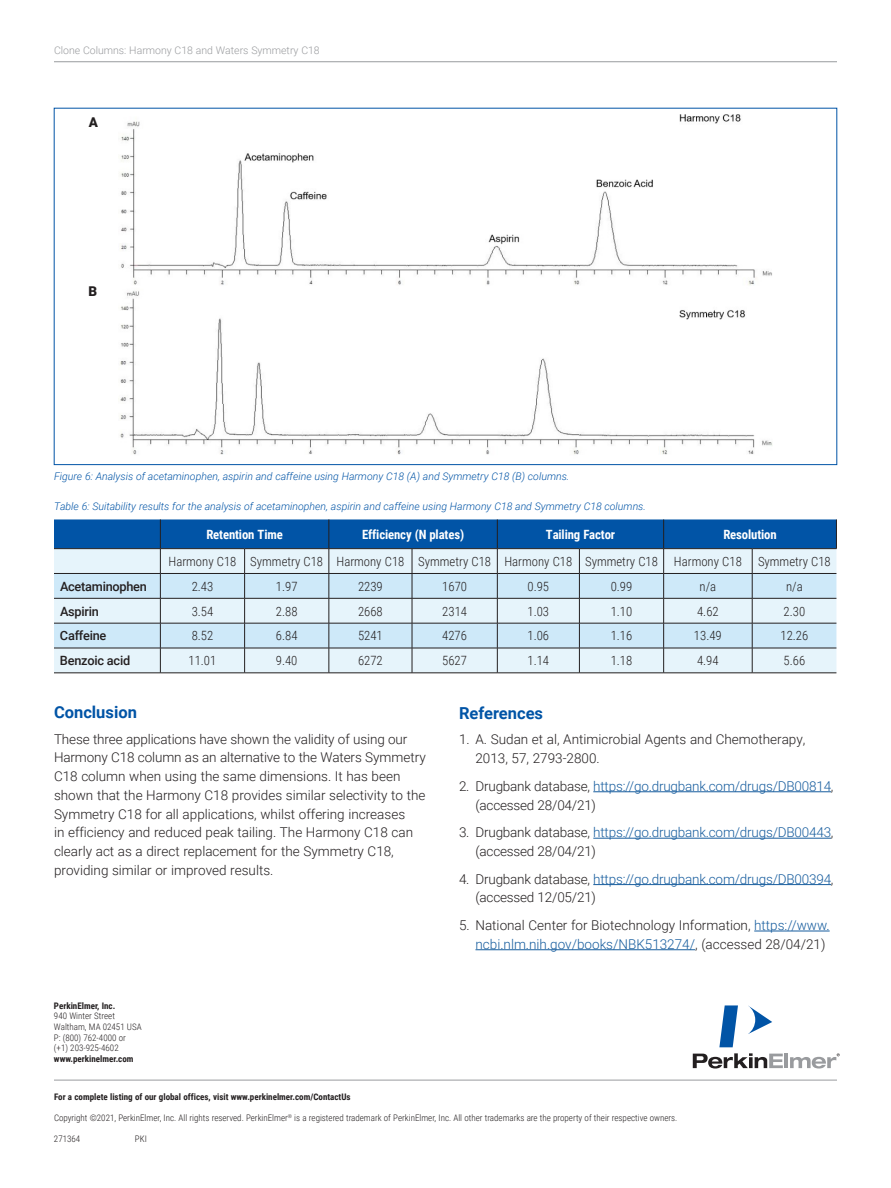
<style>
.page{position:relative;width:891px;height:1188px;background:#fff}
.page>*{position:absolute;margin:0;border:0;box-sizing:border-box;transform-origin:0 0}
.t1{font:700 16.5px "Roboto";color:#0154a6}
.t2{font:300 13.5px/18.8px "Roboto";color:#231f20}
.t3{font:900 13.5px "Roboto";color:#231f20}
.t4{font:300 12.75px "Roboto Condensed";color:#231f20}
.t5{font:700 12.75px "Roboto Condensed";letter-spacing:-.01em;color:#fff}
.t6{font:500 12.75px "Roboto";letter-spacing:-.02em;color:#231f20}
.t7{font:italic 300 10.5px "Roboto";color:#0154a6}
.t8{font:300 10.5px "Roboto";color:#999b9e}
.t9{font:300 9px/10.5px "Roboto Condensed";color:#231f20}
.t10{font:700 9px "Roboto Condensed";color:#231f20}
.s1{color:#175d9e}
</style>
<div class="page">
<hr style="left:54px;top:61px;width:783px;height:1px;background:#999b9e">
<hr style="left:54px;top:1080px;width:783px;height:1px;background:#999b9e">
<svg style="left:693px;top:1053px;width:90px;height:16px"></svg>
<hr style="left:784px;top:1053px;width:4px;height:15px;background:#999b9e">
<svg style="left:748px;top:1006px;width:24px;height:28px"></svg>
<svg style="left:719px;top:1005px;width:19px;height:42px"></svg>
<svg style="left:790px;top:1053px;width:50px;height:16px"></svg>
<hr style="left:54px;top:673px;width:106px;height:1px;background:#231f20">
<hr style="left:160px;top:673px;width:85px;height:1px;background:#231f20">
<hr style="left:245px;top:673px;width:84px;height:1px;background:#231f20">
<hr style="left:329px;top:673px;width:83px;height:1px;background:#231f20">
<hr style="left:412px;top:673px;width:85px;height:1px;background:#231f20">
<hr style="left:497px;top:673px;width:82px;height:1px;background:#231f20">
<hr style="left:579px;top:673px;width:85px;height:1px;background:#231f20">
<hr style="left:664px;top:673px;width:88px;height:1px;background:#231f20">
<hr style="left:752px;top:673px;width:84px;height:1px;background:#231f20">
<svg style="left:54px;top:519px;width:783px;height:154px;background:#abc9e0"></svg>
<img style="left:120px;top:114px;width:652px;height:341px">
<hr style="left:593px;top:791px;width:238px;height:1px;background:#175d9e">
<hr style="left:593px;top:838px;width:238px;height:1px;background:#175d9e">
<hr style="left:593px;top:884px;width:238px;height:1px;background:#175d9e">
<hr style="left:754px;top:931px;width:76px;height:1px;background:#175d9e">
<hr style="left:476px;top:949px;width:219px;height:1px;background:#175d9e">
<p class="t8" style="left:54px;top:43px;width:267px">Clone Columns: Harmony C18 and Waters Symmetry C18</p>
<p class="t3" style="left:89px;top:113px;width:11px">A</p>
<p class="t3" style="left:89px;top:282px;width:10px">B</p>
<p class="t7" style="left:54px;top:469px;width:517px">Figure 6: Analysis of acetaminophen, aspirin and caffeine using Harmony C18 (A) and Symmetry C18 (B) columns.</p>
<p class="t7" style="left:54px;top:499px;width:594px">Table 6: Suitability results for the analysis of acetaminophen, aspirin and caffeine using Harmony C18 and Symmetry C18 columns.</p>
<p class="t5" style="left:206px;top:525px;width:78px">Retention Time</p>
<p class="t5" style="left:362px;top:525px;width:104px">Efficiency (N plates)</p>
<p class="t5" style="left:546px;top:525px;width:71px">Tailing Factor</p>
<p class="t5" style="left:723px;top:525px;width:55px">Resolution</p>
<p class="t4" style="left:169px;top:552px;width:491px">Harmony C18 Symmetry C18 Harmony C18 Symmetry C18 Harmony C18 Symmetry C18</p>
<p class="t4" style="left:674px;top:552px;width:69px">Harmony C18</p>
<p class="t4" style="left:758px;top:552px;width:74px">Symmetry C18</p>
<p class="t6" style="left:60px;top:577px;width:88px">Acetaminophen</p>
<p class="t4" style="left:192px;top:577px;width:23px">2.43</p>
<p class="t4" style="left:276px;top:577px;width:23px">1.97</p>
<p class="t4" style="left:358px;top:577px;width:26px">2239</p>
<p class="t4" style="left:442px;top:577px;width:26px">1670</p>
<p class="t4" style="left:528px;top:577px;width:23px">0.95</p>
<p class="t4" style="left:611px;top:577px;width:23px">0.99</p>
<p class="t4" style="left:700px;top:577px;width:18px">n/a</p>
<p class="t4" style="left:786px;top:577px;width:18px">n/a</p>
<p class="t6" style="left:60px;top:602px;width:40px">Aspirin</p>
<p class="t4" style="left:192px;top:602px;width:23px">3.54</p>
<p class="t4" style="left:276px;top:602px;width:23px">2.88</p>
<p class="t4" style="left:358px;top:602px;width:26px">2668</p>
<p class="t4" style="left:442px;top:602px;width:26px">2314</p>
<p class="t4" style="left:528px;top:602px;width:23px">1.03</p>
<p class="t4" style="left:611px;top:602px;width:23px">1.10</p>
<p class="t4" style="left:697px;top:602px;width:23px">4.62</p>
<p class="t4" style="left:784px;top:602px;width:23px">2.30</p>
<p class="t6" style="left:60px;top:627px;width:48px">Caffeine</p>
<p class="t4" style="left:192px;top:627px;width:23px">8.52</p>
<p class="t4" style="left:276px;top:627px;width:23px">6.84</p>
<p class="t4" style="left:358px;top:627px;width:26px">5241</p>
<p class="t4" style="left:442px;top:627px;width:26px">4276</p>
<p class="t4" style="left:528px;top:627px;width:23px">1.06</p>
<p class="t4" style="left:611px;top:627px;width:23px">1.16</p>
<p class="t4" style="left:694px;top:627px;width:29px">13.49</p>
<p class="t4" style="left:780px;top:627px;width:29px">12.26</p>
<p class="t6" style="left:60px;top:652px;width:72px">Benzoic acid</p>
<p class="t4" style="left:189px;top:652px;width:29px">11.01</p>
<p class="t4" style="left:276px;top:652px;width:23px">9.40</p>
<p class="t4" style="left:358px;top:652px;width:26px">6272</p>
<p class="t4" style="left:442px;top:652px;width:26px">5627</p>
<p class="t4" style="left:528px;top:652px;width:23px">1.14</p>
<p class="t4" style="left:611px;top:652px;width:23px">1.18</p>
<p class="t4" style="left:697px;top:652px;width:23px">4.94</p>
<p class="t4" style="left:784px;top:652px;width:23px">5.66</p>
<p class="t1" style="left:54px;top:701px;width:84px">Conclusion</p>
<p class="t2" style="left:54px;top:729px;width:373px">These three applications have shown the validity of using our Harmony C18 column as an alternative to the Waters Symmetry C18 column when using the same dimensions. It has been shown that the Harmony C18 provides similar selectivity to the Symmetry C18 for all applications, whilst offering increases<br>in efficiency and reduced peak tailing. The Harmony C18 can clearly act as a direct replacement for the Symmetry C18, providing similar or improved results.</p>
<p class="t10" style="left:54px;top:999px;width:63px">PerkinElmer, Inc.</p>
<p class="t9" style="left:54px;top:1011px;width:89px">940 Winter Street<br>Waltham, MA 02451 USA<br>P: (800) 762-4000 or (+1) 203-925-4602</p>
<p class="t10" style="left:54px;top:1052px;width:81px">www.perkinelmer.com</p>
<p class="t1" style="left:459px;top:701px;width:86px">References</p>
<p class="t2" style="left:475px;top:730px;width:331px;text-indent:-16px">1. A. Sudan et al, Antimicrobial Agents and Chemotherapy,<br>2013, 57, 2793-2800.</p>
<p class="t2" style="left:475px;top:776px;width:360px;text-indent:-16px">2. Drugbank database, <span class="s1">https://go.drugbank.com/drugs/DB00814</span>, (accessed 28/04/21)</p>
<p class="t2" style="left:475px;top:823px;width:360px;text-indent:-16px">3. Drugbank database, <span class="s1">https://go.drugbank.com/drugs/DB00443</span>, (accessed 28/04/21)</p>
<p class="t2" style="left:475px;top:869px;width:360px;text-indent:-16px">4. Drugbank database, <span class="s1">https://go.drugbank.com/drugs/DB00394</span>, (accessed 12/05/21)</p>
<p class="t2" style="left:475px;top:915px;width:356px;text-indent:-16px">5. National Center for Biotechnology Information, <span class="s1">https://www. ncbi.nlm.nih.gov/books/NBK513274/</span>, (accessed 28/04/21)</p>
<p class="t10" style="left:54px;top:1090px;width:298px">For a complete listing of our global offices, visit www.perkinelmer.com/ContactUs</p>
<p class="t9" style="left:54px;top:1112px;width:625px">Copyright ©2021, PerkinElmer, Inc. All rights reserved. PerkinElmer<sup>®</sup> is a registered trademark of PerkinElmer, Inc. All other trademarks are the property of their respective owners.</p>
<p class="t9" style="left:54px;top:1133px;width:28px">271364</p>
<p class="t9" style="left:135px;top:1133px;width:13px">PKI</p>
</div>
